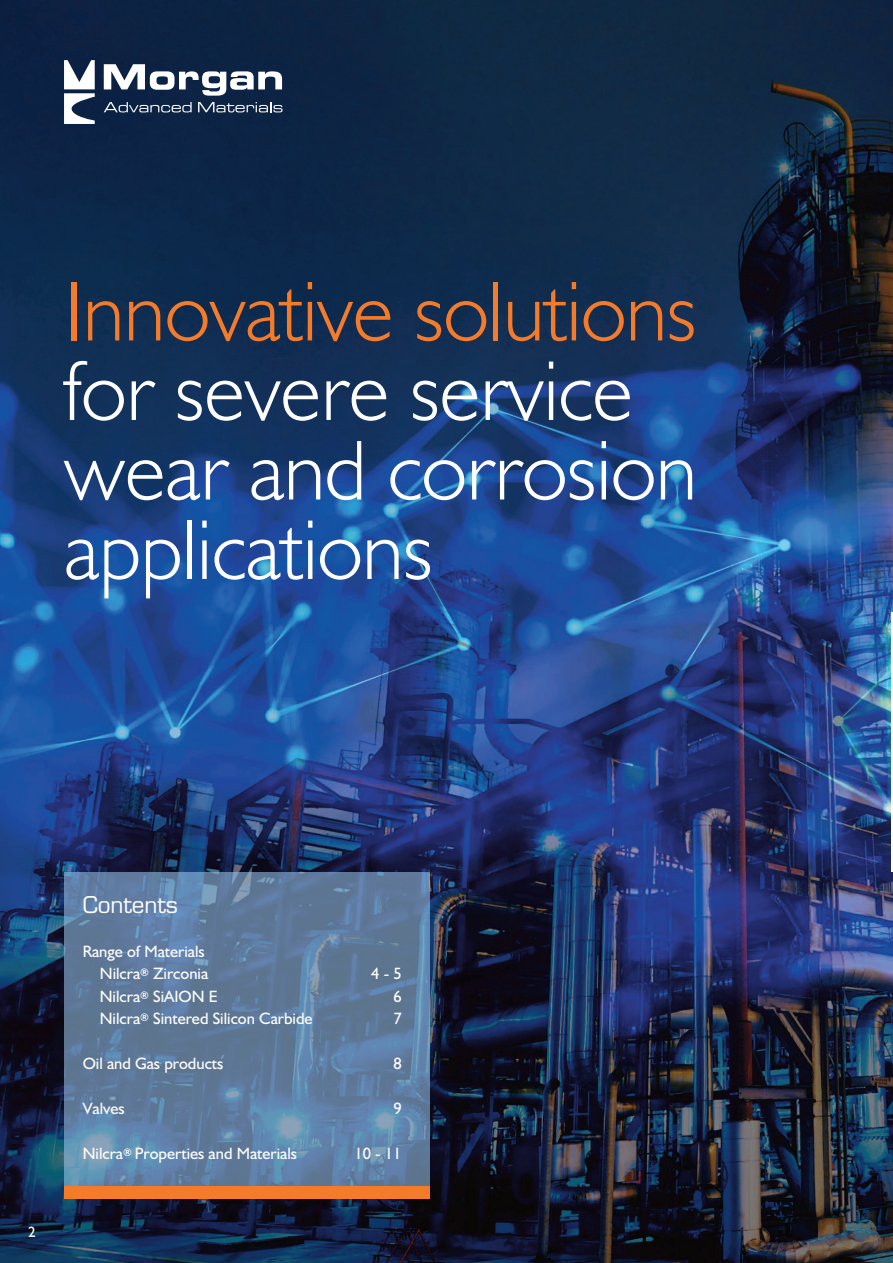
<style>
.page{position:relative;width:893px;height:1263px;background:#fff}
.page>*{position:absolute;margin:0;border:0;box-sizing:border-box;transform-origin:0 0}
.t1{font:300 85.5px/79.5px "Humanist 521 BT";letter-spacing:-.005em;color:#fff}
.t2{font:300 85.5px "Humanist 521 BT";letter-spacing:-.005em;color:#f47b2a}
.t3{font:22.5px "Eurostile";color:#fff}
.t4{font:16.5px/22.5px "Humanist 521 BT";color:#fff;text-align:right}
.t5{font:15px "Humanist 521 BT";color:#fff}
</style>
<div class="page">
<img style="left:0;top:0;width:893px;height:1263px">
<hr style="left:891px;top:612px;width:2px;height:260px;background:#fff">
<div style="left:64px;top:872px;width:365px;height:327px;background:#96c2e8;opacity:.59"></div>
<div style="left:64px;top:1186px;width:365px;height:13px;background:#f47b2a"></div>
<svg style="left:104px;top:64px;width:178px;height:32px"></svg>
<svg style="left:104px;top:102px;width:88px;height:10px"></svg>
<svg style="left:198px;top:102px;width:85px;height:10px"></svg>
<svg style="left:64px;top:60px;width:31px;height:64px"></svg>
<h1 class="t2" style="left:64px;top:261px;width:634px">Innovative solutions</h1>
<h1 class="t1" style="left:64px;top:351px;width:635px">for severe service wear and corrosion applications</h1>
<p class="t5" style="left:28px;top:1222px;width:9px">2</p>
<h2 class="t3" style="left:83px;top:896px;width:97px">Contents</h2>
<p class="t4" style="left:83px;top:940px;width:127px">Range of Materials<br>Nilcra<sup>®</sup> Zirconia</p>
<p class="t4" style="left:371px;top:962px;width:32px">4-5</p>
<p class="t4" style="left:100px;top:985px;width:119px">Nilcra<sup>®</sup> SiAION E</p>
<p class="t4" style="left:393px;top:985px;width:10px">6</p>
<p class="t4" style="left:100px;top:1007px;width:214px">Nilcra<sup>®</sup> Sintered Silicon Carbide</p>
<p class="t4" style="left:393px;top:1007px;width:10px">7</p>
<p class="t4" style="left:83px;top:1052px;width:142px">Oil and Gas products</p>
<p class="t4" style="left:393px;top:1052px;width:10px">8</p>
<p class="t4" style="left:83px;top:1097px;width:43px">Valves</p>
<p class="t4" style="left:393px;top:1097px;width:10px">9</p>
<p class="t4" style="left:83px;top:1142px;width:216px">Nilcra<sup>®</sup> Properties and Materials</p>
<p class="t4" style="left:354px;top:1142px;width:49px">10 - 11</p>
</div>
